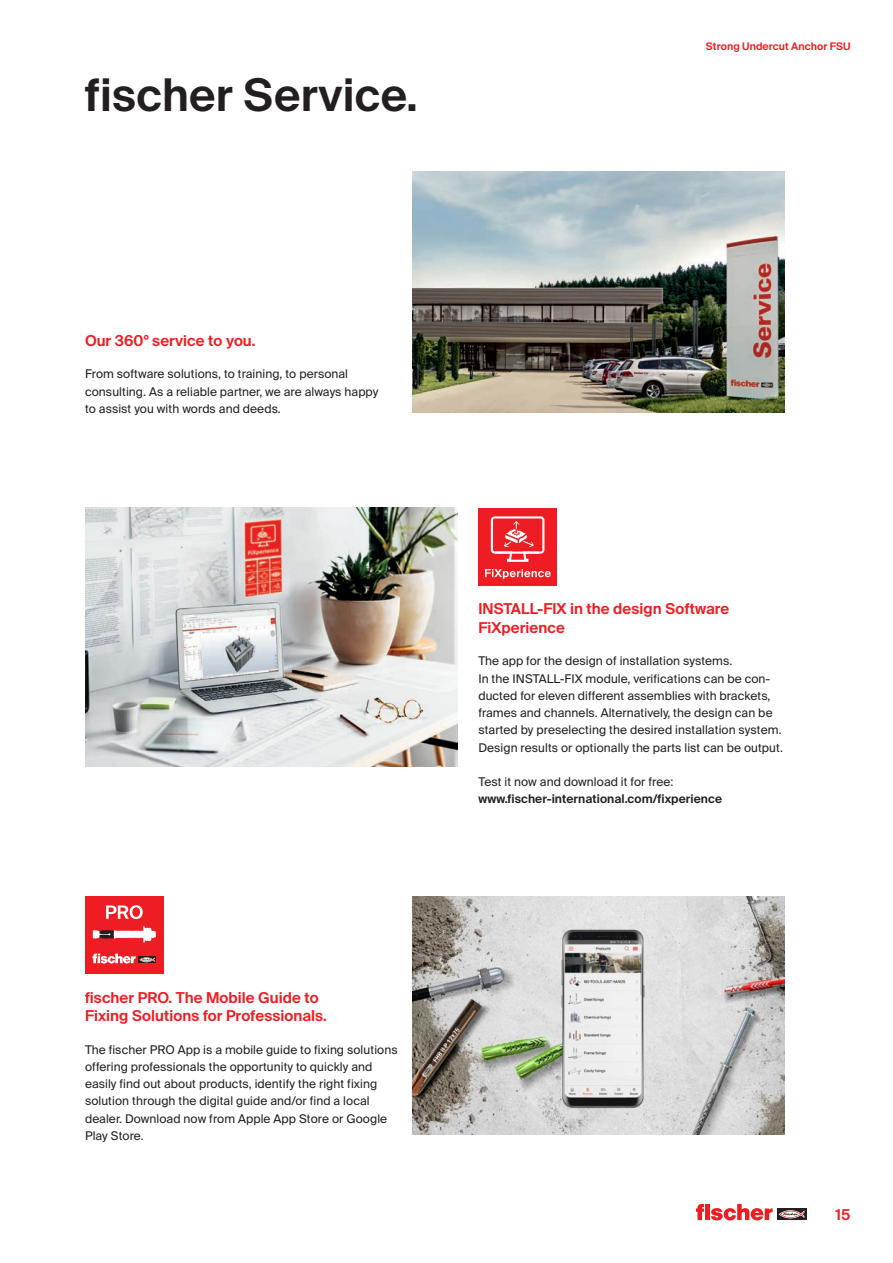
<style>
.page{position:relative;width:893px;height:1263px;background:#fff}
.page>*{position:absolute;margin:0;border:0;box-sizing:border-box;transform-origin:0 0}
.CB_AF_01_HEAD_30PT_SB{font:600 45px "fischerstrong";letter-spacing:.005em;color:#231f20}
.CB_AF_02_SUBHEAD_SB_RED{font:600 15px/18.8px "fischerstrong";letter-spacing:.005em;color:#ee1d23}
.CB_AF_03_COPY_REG{font:12px/17.2px "fischerstrong";letter-spacing:.005em;color:#231f20}
.CB_AF_02_SUBHEAD_SB_RED-2{font:12px/17.2px "fischerstrong";letter-spacing:.005em;color:#231f20}
.CB_AF_03_COPY_REG-2{font:600 12px/17.2px "fischerstrong";letter-spacing:.005em;color:#231f20}
.t1{font:600 10.5px "fischerstrong";letter-spacing:.005em;color:#ee1d23}
.s1{font-weight:400}
</style>
<div class="page">
<svg style="left:777px;top:1208px;width:29px;height:12px"></svg>
<svg style="left:779px;top:1210px;width:25px;height:8px"></svg>
<svg style="left:696px;top:1204px;width:77px;height:16px"></svg>
<div style="left:478px;top:508px;width:79px;height:77px;background:#ee1d23"></div>
<svg style="left:485px;top:569px;width:66px;height:10px"></svg>
<svg style="left:491px;top:516px;width:53px;height:46px"></svg>
<div style="left:85px;top:896px;width:79px;height:78px;background:#ee1d23"></div>
<div style="left:138px;top:956px;width:18px;height:7px;background:#231f20"></div>
<svg style="left:92px;top:953px;width:63px;height:10px"></svg>
<svg style="left:106px;top:905px;width:37px;height:14px"></svg>
<svg style="left:93px;top:926px;width:63px;height:16px"></svg>
<img style="left:413px;top:896px;width:372px;height:238px">
<img style="left:413px;top:171px;width:372px;height:242px">
<img style="left:85px;top:508px;width:372px;height:259px">
<img style="left:555px;top:926px;width:96px;height:185px">
<p class="CB_AF_01_HEAD_30PT_SB" style="left:85px;top:70px;width:334px">fischer Service.</p>
<p class="t1" style="left:706px;top:41px;width:146px">Strong Undercut Anchor FSU</p>
<p class="CB_AF_02_SUBHEAD_SB_RED" style="left:85px;top:332px;width:172px">Our 360° service to you.</p>
<p class="CB_AF_02_SUBHEAD_SB_RED-2" style="left:85px;top:366px;width:295px">From software solutions, to training, to personal consulting. As a reliable partner, we are always happy to assist you with words and deeds.</p>
<p class="CB_AF_02_SUBHEAD_SB_RED" style="left:85px;top:988px;width:243px">fischer PRO. The Mobile Guide to<br>Fixing Solutions for Professionals.</p>
<p class="CB_AF_03_COPY_REG" style="left:85px;top:1041px;width:314px">The fischer PRO App is a mobile guide to fixing solutions offering professionals the opportunity to quickly and easily find out about products, identify the right fixing solution through the digital guide and/or find a local dealer. Download now from Apple App Store or Google Play Store.</p>
<p class="CB_AF_02_SUBHEAD_SB_RED" style="left:478px;top:600px;width:253px">INSTALL-FIX in the design Software<br>FiXperience</p>
<p class="CB_AF_03_COPY_REG" style="left:478px;top:653px;width:255px">The app for the design of installation systems.</p>
<p class="CB_AF_03_COPY_REG" style="left:478px;top:670px;width:306px">In the INSTALL-FIX module, verifications can be con&shy;ducted for eleven different assemblies with brackets, frames and channels. Alternatively, the design can be started by preselecting the desired installation system.<br>Design results or optionally the parts list can be output.</p>
<p class="CB_AF_03_COPY_REG-2" style="left:478px;top:773px;width:245px"><span class="s1">Test it now and download it for free: </span>www.fischer-international.com/fixperience</p>
<p class="CB_AF_02_SUBHEAD_SB_RED" style="left:835px;top:1206px;width:16px">15</p>
</div>
